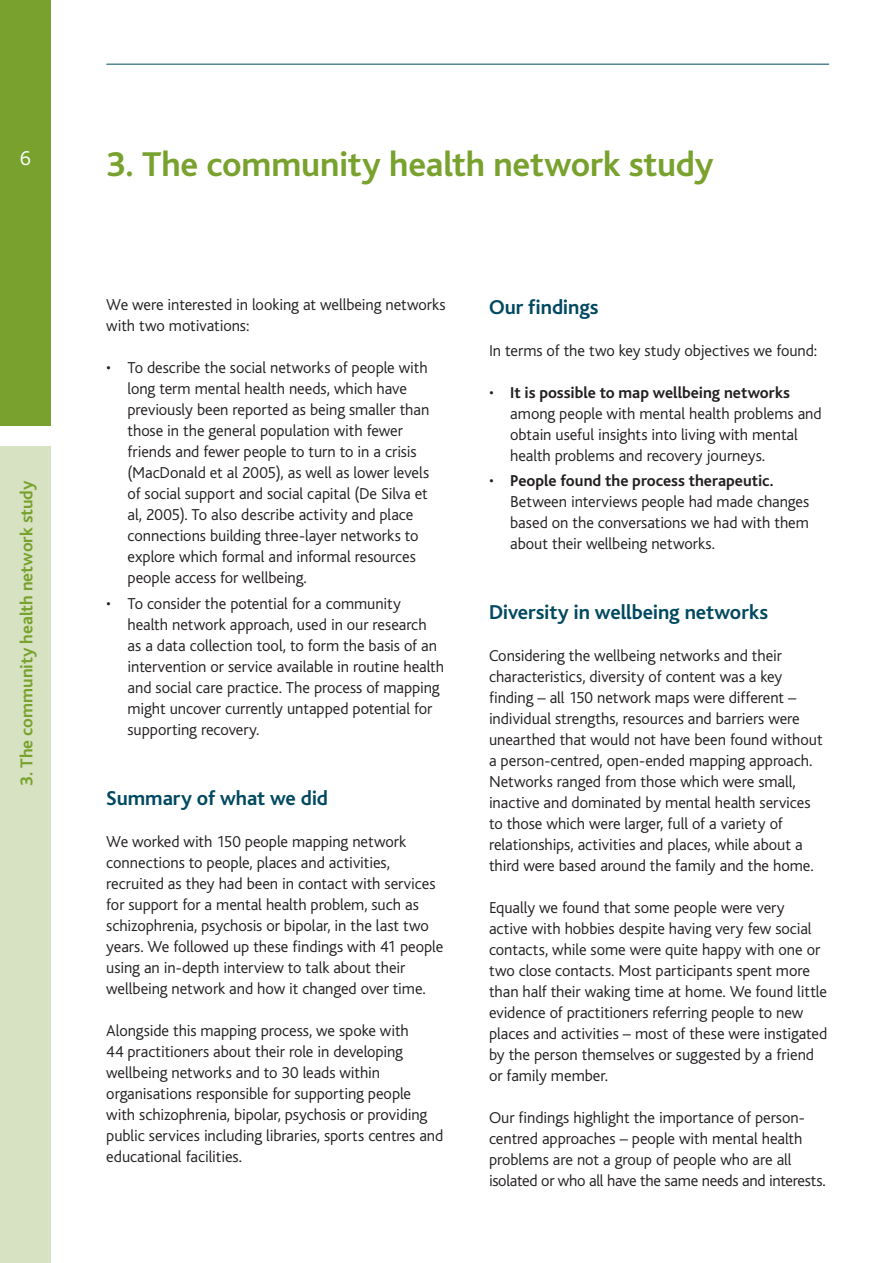
<style>
.page{position:relative;width:893px;height:1263px;background:#fff}
.page>*{position:absolute;margin:0;border:0;box-sizing:border-box;transform-origin:0 0}
.t1{font:700 36px "Bliss Icelandic";letter-spacing:-.005em;color:#78a22d}
.t2{font:700 21px "Bliss Icelandic";letter-spacing:-.01em;color:#004960}
.t3{font:300 21px "Bliss Icelandic";color:#fff}
.t4{font:700 18px "Bliss Icelandic";letter-spacing:-.005em;color:#78a22d}
.t5{font:300 16.5px/21px "Bliss Icelandic";letter-spacing:-.005em;color:#231f20}
.s1{font-weight:700}
</style>
<div class="page">
<div style="left:0;top:0;width:51px;height:425px;background:#78a22d"></div>
<div style="left:0;top:446px;width:51px;height:817px;background:#d6e2c1"></div>
<hr style="left:107px;top:64px;width:722px;height:1px;background:#004960">
<p class="t3" style="left:20px;top:147px;width:12px">6</p>
<p class="t4" style="left:17px;top:786px;width:307px;rotate:-90deg">3. The community health network study</p>
<h1 class="t1" style="left:106px;top:146px;width:609px">3. The community health network study</h1>
<p class="t5" style="left:106px;top:295px;width:341px">We were interested in looking at wellbeing networks with two motivations:</p>
<p class="t5" style="left:128px;top:358px;width:303px;text-indent:-21px">• To describe the social networks of people with long term mental health needs, which have previously been reported as being smaller than those in the general population with fewer friends and fewer people to turn to in a crisis (MacDonald et al 2005), as well as lower levels of social support and social capital (De Silva et al, 2005). To also describe activity and place connections building three-layer networks to explore which formal and informal resources people access for wellbeing.</p>
<p class="t5" style="left:128px;top:593px;width:318px;text-indent:-21px">• To consider the potential for a community health network approach, used in our research as a data collection tool, to form the basis of an intervention or service available in routine health and social care practice. The process of mapping might uncover currently untapped potential for supporting recovery.</p>
<p class="t2" style="left:106px;top:787px;width:223px">Summary of what we did</p>
<p class="t5" style="left:106px;top:831px;width:339px">We worked with 150 people mapping network connections to people, places and activities, recruited as they had been in contact with services for support for a mental health problem, such as schizophrenia, psychosis or bipolar, in the last two years. We followed up these findings with 41 people using an in-depth interview to talk about their wellbeing network and how it changed over time.</p>
<p class="t5" style="left:106px;top:1020px;width:339px">Alongside this mapping process, we spoke with<br>44 practitioners about their role in developing wellbeing networks and to 30 leads within organisations responsible for supporting people with schizophrenia, bipolar, psychosis or providing public services including libraries, sports centres and educational facilities.</p>
<p class="t2" style="left:489px;top:296px;width:111px">Our findings</p>
<p class="t5" style="left:489px;top:340px;width:330px">In terms of the two key study objectives we found:</p>
<p class="t5" style="left:510px;top:382px;width:313px;text-indent:-21px">• <span class="s1">It is possible to map wellbeing networks </span>among people with mental health problems and obtain useful insights into living with mental health problems and recovery journeys.</p>
<p class="t5" style="left:510px;top:470px;width:301px;text-indent:-21px">• <span class="s1">People found the process therapeutic.<br></span>Between interviews people had made changes based on the conversations we had with them about their wellbeing networks.</p>
<p class="t2" style="left:489px;top:601px;width:281px">Diversity in wellbeing networks</p>
<p class="t5" style="left:489px;top:646px;width:335px">Considering the wellbeing networks and their characteristics, diversity of content was a key finding – all 150 network maps were different – individual strengths, resources and barriers were unearthed that would not have been found without a person-centred, open-ended mapping approach.<br>Networks ranged from those which were small, inactive and dominated by mental health services to those which were larger, full of a variety of relationships, activities and places, while about a third were based around the family and the home.</p>
<p class="t5" style="left:489px;top:898px;width:340px">Equally we found that some people were very active with hobbies despite having very few social contacts, while some were quite happy with one or two close contacts. Most participants spent more than half their waking time at home. We found little evidence of practitioners referring people to new places and activities – most of these were instigated by the person themselves or suggested by a friend or family member.</p>
<p class="t5" style="left:489px;top:1108px;width:338px">Our findings highlight the importance of person&shy;centred approaches – people with mental health problems are not a group of people who are all isolated or who all have the same needs and interests.</p>
</div>
